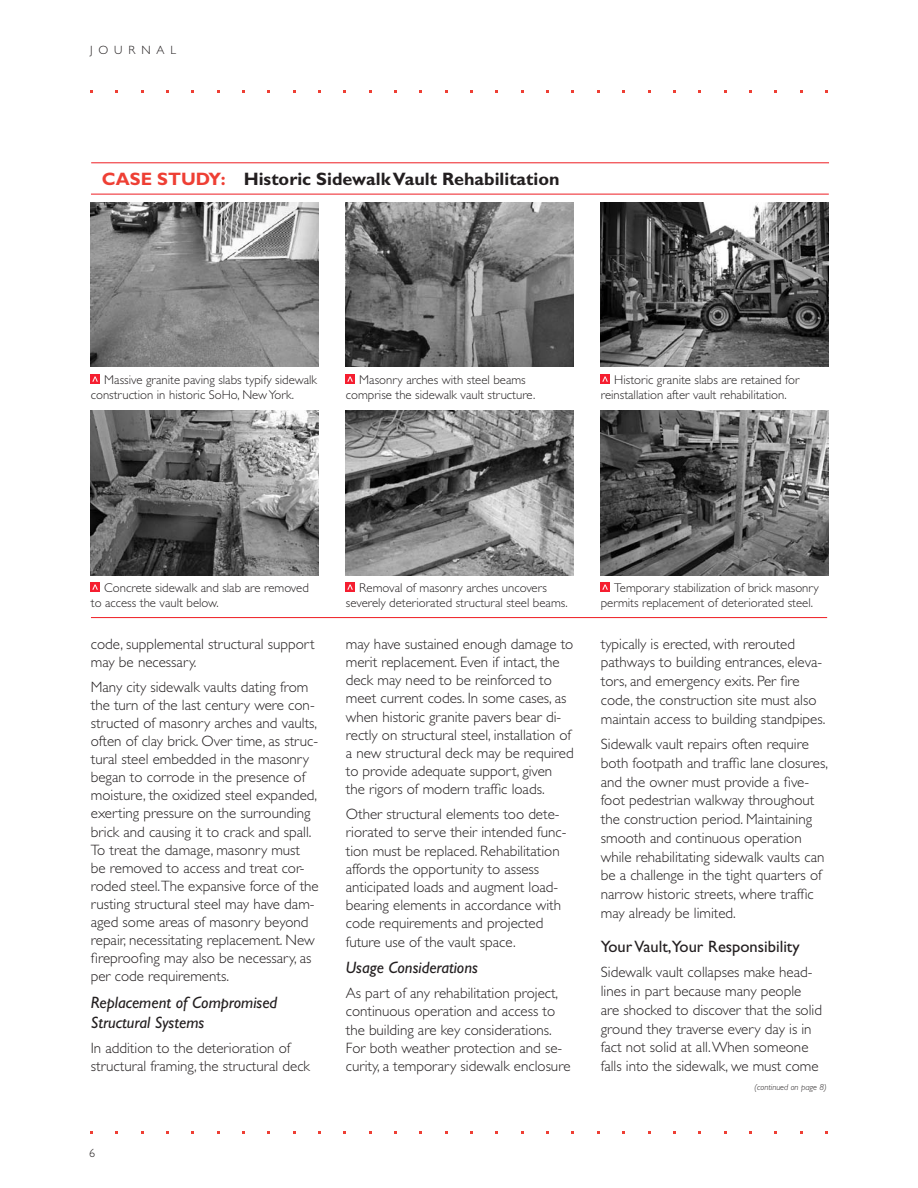
<style>
.page{position:relative;width:918px;height:1188px;background:#fff}
.page>*{position:absolute;margin:0;border:0;box-sizing:border-box;transform-origin:0 0}
.t1{font:700 18px "Gill Sans";color:#231f20}
.t2{font:italic 16.5px/20px "Gill Sans";color:#231f20}
.t3{font:16.5px "Gill Sans";color:#231f20}
.t4{font:300 15px/18.1px "Gill Sans";color:#231f20}
.t5{font:300 12.75px/15.3px "Gill Sans";color:#231f20}
.subhead{font:300 12px "Gill Sans";letter-spacing:.495em;color:#231f20}
.bullets{font:italic 300 8.7px "Gill Sans";color:#231f20}
.s1{color:#ee3f34}
</style>
<div class="page">
<svg style="left:91px;top:374px;width:9px;height:9px"></svg>
<img style="left:91px;top:202px;width:228px;height:165px">
<svg style="left:346px;top:374px;width:9px;height:9px"></svg>
<img style="left:346px;top:202px;width:228px;height:165px">
<svg style="left:601px;top:374px;width:9px;height:9px"></svg>
<img style="left:601px;top:202px;width:228px;height:165px">
<svg style="left:91px;top:582px;width:9px;height:9px"></svg>
<img style="left:91px;top:411px;width:228px;height:164px">
<svg style="left:346px;top:582px;width:9px;height:9px"></svg>
<img style="left:346px;top:411px;width:228px;height:164px">
<svg style="left:601px;top:582px;width:9px;height:9px"></svg>
<img style="left:601px;top:411px;width:228px;height:164px">
<hr style="left:91px;top:194px;width:738px;height:1px;background:#ee1d23">
<hr style="left:91px;top:162px;width:738px;height:1px;background:#ee1d23">
<hr style="left:91px;top:617px;width:736px;height:1px;background:#ee1d23">
<p class="subhead" style="left:90px;top:43px;width:88px">JOURNAL</p>
<p class="t1" style="left:102px;top:168px;width:459px"><span class="s1">CASE STUDY:</span> Historic Sidewalk Vault Rehabilitation</p>
<p class="t5" style="left:91px;top:372px;width:228px;text-indent:14px">Massive granite paving slabs typify sidewalk construction in historic SoHo, New York.</p>
<p class="t5" style="left:346px;top:372px;width:191px;text-align:center">Masonry arches with steel beams comprise the sidewalk vault structure.</p>
<p class="t5" style="left:601px;top:372px;width:200px;text-indent:14px">Historic granite slabs are retained for reinstallation after vault rehabilitation.</p>
<p class="t5" style="left:91px;top:580px;width:220px;text-indent:13px">Concrete sidewalk and slab are removed to access the vault below.</p>
<p class="t5" style="left:346px;top:580px;width:223px;text-align:center">Removal of masonry arches uncovers severely deteriorated structural steel beams.</p>
<p class="t5" style="left:601px;top:580px;width:220px;text-indent:14px">Temporary stabilization of brick masonry permits replacement of deteriorated steel.</p>
<p class="t4" style="left:91px;top:635px;width:225px">code, supplemental structural support may be necessary.</p>
<p class="t4" style="left:91px;top:678px;width:229px">Many city sidewalk vaults dating from the turn of the last century were con&shy;structed of masonry arches and vaults, often of clay brick. Over time, as struc&shy;tural steel embedded in the masonry began to corrode in the presence of moisture, the oxidized steel expanded, exerting pressure on the surrounding brick and causing it to crack and spall.<br>To treat the damage, masonry must<br>be removed to access and treat cor&shy;roded steel.The expansive force of the rusting structural steel may have dam&shy;aged some areas of masonry beyond repair, necessitating replacement. New fireproofing may also be necessary, as per code requirements.</p>
<p class="t2" style="left:91px;top:993px;width:188px">Replacement of Compromised<br>Structural Systems</p>
<p class="t4" style="left:91px;top:1039px;width:221px">In addition to the deterioration of structural framing, the structural deck</p>
<p class="t4" style="left:346px;top:635px;width:229px">may have sustained enough damage to merit replacement. Even if intact, the deck may need to be reinforced to meet current codes. In some cases, as when historic granite pavers bear di&shy;rectly on structural steel, installation of a new structural deck may be required to provide adequate support, given the rigors of modern traffic loads.</p>
<p class="t4" style="left:346px;top:805px;width:222px">Other structural elements too dete&shy;riorated to serve their intended func&shy;tion must be replaced. Rehabilitation affords the opportunity to assess anticipated loads and augment load&shy;bearing elements in accordance with code requirements and projected future use of the vault space.</p>
<p class="t2" style="left:346px;top:958px;width:134px">Usage Considerations</p>
<p class="t4" style="left:346px;top:984px;width:226px">As part of any rehabilitation project, continuous operation and access to the building are key considerations.<br>For both weather protection and se&shy;curity, a temporary sidewalk enclosure</p>
<p class="subhead" style="left:89px;top:1146px;width:7px">6</p>
<p class="t4" style="left:601px;top:634px;width:226px;line-height:18.8px">typically is erected, with rerouted pathways to building entrances, eleva&shy;tors, and emergency exits. Per fire code, the construction site must also maintain access to building standpipes.</p>
<p class="t4" style="left:601px;top:735px;width:229px;line-height:18.8px">Sidewalk vault repairs often require both footpath and traffic lane closures, and the owner must provide a five&shy;foot pedestrian walkway throughout the construction period. Maintaining smooth and continuous operation while rehabilitating sidewalk vaults can be a challenge in the tight quarters of narrow historic streets, where traffic may already be limited.</p>
<p class="t3" style="left:601px;top:937px;width:200px">Your Vault,Your Responsibility</p>
<p class="t4" style="left:601px;top:963px;width:223px;line-height:18.8px">Sidewalk vault collapses make head&shy;lines in part because many people are shocked to discover that the solid ground they traverse every day is in fact not solid at all. When someone falls into the sidewalk, we must come</p>
<p class="bullets" style="left:754px;top:1083px;width:74px">(continued on page 8)</p>
</div>
